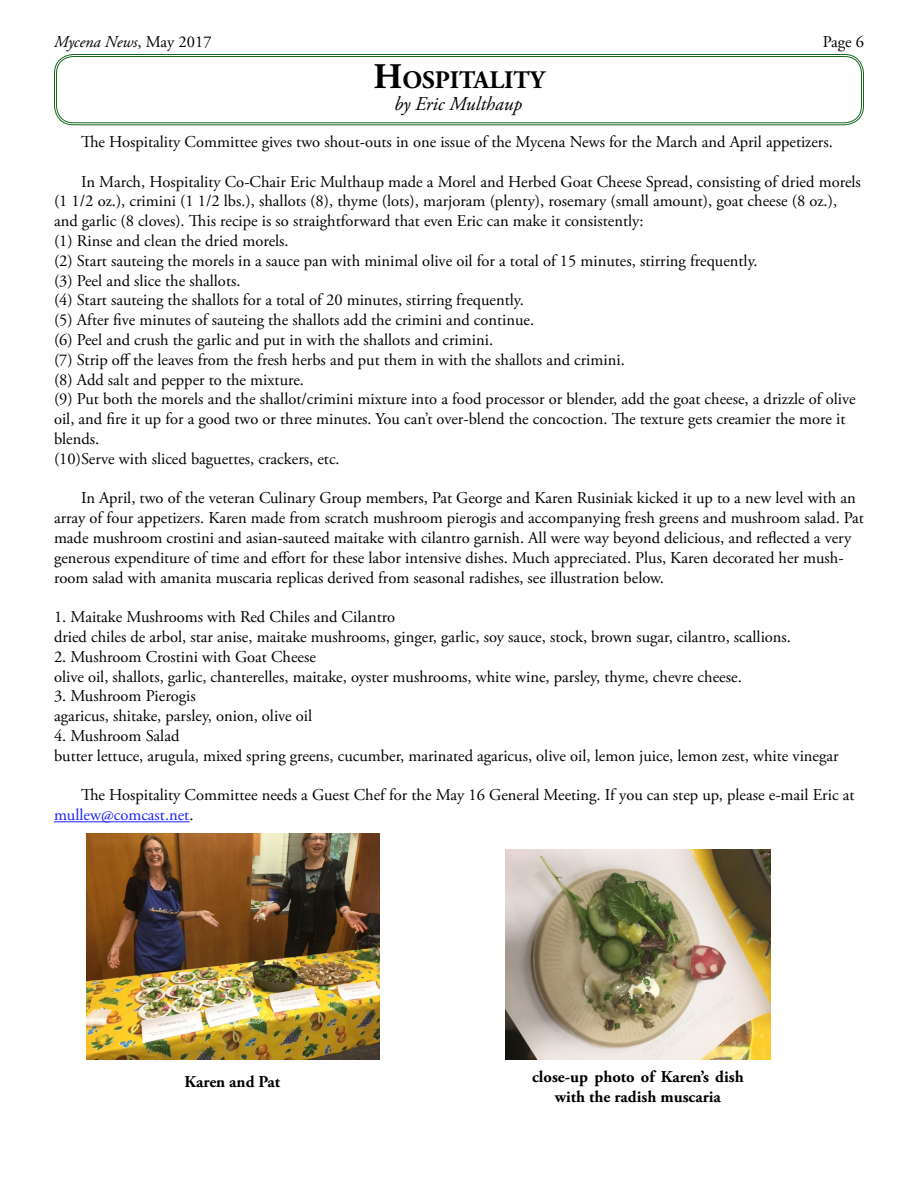
<style>
.page{position:relative;width:918px;height:1188px;background:#fff}
.page>*{position:absolute;margin:0;border:0;box-sizing:border-box;transform-origin:0 0}
.t1{font:700 25.2px "Adobe Garamond Pro";color:#000}
.t2{font:italic 19.5px "Adobe Garamond Pro";color:#000}
.t3{font:16.5px/19.8px "Adobe Garamond Pro";color:#000}
.t4{font:700 16.5px/19.8px "Adobe Garamond Pro";color:#000;text-align:center}
.t5{font:italic 16.5px "Adobe Garamond Pro";color:#000}
.s1{font-style:normal}
.s2{font-size:36px}
.s3{color:#1922fb}
</style>
<div class="page">
<hr style="left:54px;top:821px;width:135px;height:1px;background:#1922fb">
<div style="left:54px;top:54px;width:810px;height:71px;border:1px solid #18681f;border-radius:19px"></div>
<div style="left:56px;top:56px;width:806px;height:67px;border:1px solid #18681f;border-radius:17px"></div>
<img style="left:87px;top:834px;width:293px;height:225px">
<img style="left:506px;top:849px;width:264px;height:210px">
<p class="t5" style="left:54px;top:32px;width:159px">Mycena News<span class="s1">, May 2017</span></p>
<p class="t3" style="left:823px;top:33px;width:43px">Page 6</p>
<h1 class="t1" style="left:373px;top:65px;width:173px"><span class="s2">H</span>OSPITALITY</h1>
<p class="t2" style="left:394px;top:92px;width:129px">by Eric Multhaup</p>
<p class="t3" style="left:81px;top:132px;width:753px">The Hospitality Committee gives two shout-outs in one issue of the Mycena News for the March and April appetizers.</p>
<p class="t3" style="left:54px;top:172px;width:808px;text-indent:27px">In March, Hospitality Co-Chair Eric Multhaup made a Morel and Herbed Goat Cheese Spread, consisting of dried morels (1 1/2 oz.), crimini (1 1/2 lbs.), shallots (8), thyme (lots), marjoram (plenty), rosemary (small amount), goat cheese (8 oz.), and garlic (8 cloves). This recipe is so straightforward that even Eric can make it consistently:<br>(1) Rinse and clean the dried morels.<br>(2) Start sauteing the morels in a sauce pan with minimal olive oil for a total of 15 minutes, stirring frequently.<br>(3) Peel and slice the shallots.<br>(4) Start sauteing the shallots for a total of 20 minutes, stirring frequently.<br>(5) After five minutes of sauteing the shallots add the crimini and continue.<br>(6) Peel and crush the garlic and put in with the shallots and crimini.<br>(7) Strip off the leaves from the fresh herbs and put them in with the shallots and crimini.<br>(8) Add salt and pepper to the mixture.<br>(9) Put both the morels and the shallot/crimini mixture into a food processor or blender, add the goat cheese, a drizzle of olive oil, and fire it up for a good two or three minutes. You can’t over-blend the concoction. The texture gets creamier the more it blends.<br>(10)Serve with sliced baguettes, crackers, etc.</p>
<p class="t3" style="left:54px;top:489px;width:812px;text-indent:27px">In April, two of the veteran Culinary Group members, Pat George and Karen Rusiniak kicked it up to a new level with an array of four appetizers. Karen made from scratch mushroom pierogis and accompanying fresh greens and mushroom salad. Pat made mushroom crostini and asian-sauteed maitake with cilantro garnish. All were way beyond delicious, and reflected a very generous expenditure of time and effort for these labor intensive dishes. Much appreciated. Plus, Karen decorated her mush&shy;room salad with amanita muscaria replicas derived from seasonal radishes, see illustration below.</p>
<p class="t3" style="left:54px;top:608px;width:739px">1. Maitake Mushrooms with Red Chiles and Cilantro<br>dried chiles de arbol, star anise, maitake mushrooms, ginger, garlic, soy sauce, stock, brown sugar, cilantro, scallions.</p>
<p class="t3" style="left:54px;top:647px;width:689px">2. Mushroom Crostini with Goat Cheese<br>olive oil, shallots, garlic, chanterelles, maitake, oyster mushrooms, white wine, parsley, thyme, chevre cheese.</p>
<p class="t3" style="left:54px;top:687px;width:260px">3. Mushroom Pierogis<br>agaricus, shitake, parsley, onion, olive oil</p>
<p class="t3" style="left:54px;top:726px;width:786px">4. Mushroom Salad<br>butter lettuce, arugula, mixed spring greens, cucumber, marinated agaricus, olive oil, lemon juice, lemon zest, white vinegar</p>
<p class="t3" style="left:54px;top:786px;width:802px;text-indent:27px">The Hospitality Committee needs a Guest Chef for the May 16 General Meeting. If you can step up, please e-mail Eric at <span class="s3">mullew@comcast.net</span>.</p>
<p class="t4" style="left:184px;top:1072px;width:97px">Karen and Pat</p>
<p class="t4" style="left:532px;top:1067px;width:213px">close-up photo of Karen’s dish with the radish muscaria</p>
</div>
